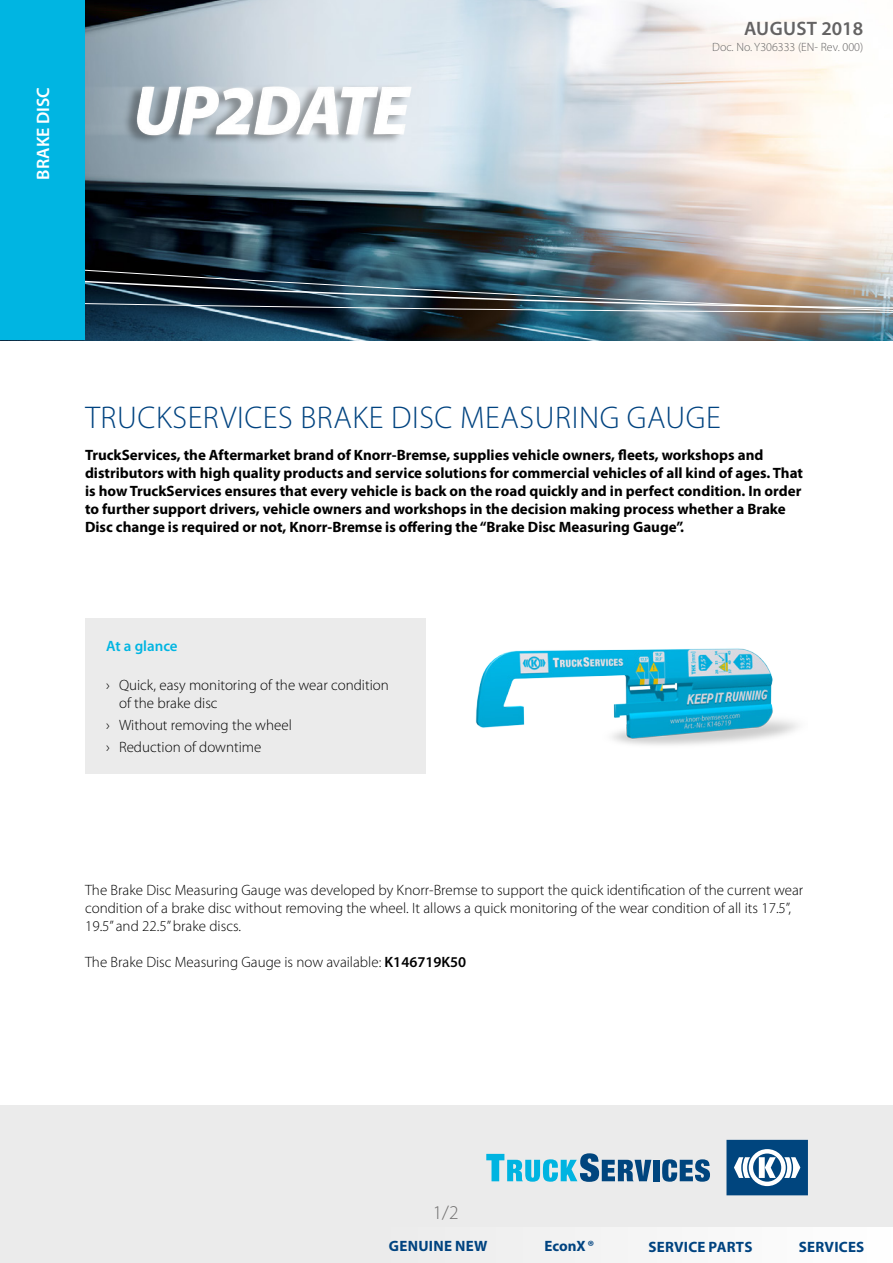
<style>
.page{position:relative;width:893px;height:1263px;background:#fff}
.page>*{position:absolute;margin:0;border:0;box-sizing:border-box;transform-origin:0 0}
.HEADLINE{font:300 31.5px "Myriad Pro";letter-spacing:.02em;color:#004380}
.t1{font:600 19.5px "Myriad Pro";letter-spacing:.01em;color:#646363}
.Page_Number{font:300 19.5px "Myriad Pro";color:#706f6f}
.t2{font:600 18px "Myriad Pro";color:#fff}
.BODY_Text{font:700 15px/18px "Myriad Pro";color:#000}
.BODY_Text-2{font:300 15px/18px "Myriad Pro";color:#000}
.t3{font:700 15px "Myriad Pro";letter-spacing:.015em;color:#004380}
.Light_Blue_Text{font:600 15px "Myriad Pro";color:#00b5e2}
.t4{font:300 12px "Myriad Pro";color:#646363}
.s1{font-weight:600}
</style>
<div class="page">
<div style="left:0;top:1106px;width:893px;height:157px;background:#ebebeb"></div>
<img style="left:85px;top:0;width:808px;height:340px">
<img style="left:85px;top:263px;width:808px;height:50px">
<svg style="left:726px;top:1140px;width:82px;height:56px;background:#42759f"></svg>
<svg style="left:486px;top:1153px;width:165px;height:29px"></svg>
<div style="left:654px;top:1160px;width:6px;height:21px;background:#00457e"></div>
<svg style="left:662px;top:1159px;width:48px;height:23px"></svg>
<div style="left:368px;top:1227px;width:525px;height:35px;background:#f5f5f5"></div>
<img style="left:85px;top:70px;width:327px;height:82px">
<div style="left:0;top:0;width:85px;height:340px;background:#00b5e2"></div>
<img style="left:475px;top:648px;width:323px;height:97px">
<div style="left:85px;top:618px;width:340px;height:155px;background:#ebebeb"></div>
<p class="t2" style="left:32px;top:180px;width:94px;rotate:-90deg">BRAKE DISC</p>
<h2 class="t1" style="left:744px;top:16px;width:121px">AUGUST 2018</h2>
<p class="t4" style="left:712px;top:40px;width:152px">Doc. No. Y306333 (EN- Rev. 000)</p>
<p class="HEADLINE" style="left:85px;top:398px;width:637px">TRUCKSERVICES BRAKE DISC MEASURING GAUGE</p>
<p class="BODY_Text" style="left:85px;top:446px;width:719px">TruckServices, the Aftermarket brand of Knorr-Bremse, supplies vehicle owners, fleets, workshops and distributors with high quality products and service solutions for commercial vehicles of all kind of ages. That is how TruckServices ensures that every vehicle is back on the road quickly and in perfect condition. In order to further support drivers, vehicle owners and workshops in the decision making process whether a Brake Disc change is required or not, Knorr-Bremse is offering the “Brake Disc Measuring Gauge”.</p>
<p class="Light_Blue_Text" style="left:106px;top:636px;width:73px">At a glance</p>
<p class="BODY_Text-2" style="left:119px;top:676px;width:271px;text-indent:-13px">› Quick, easy monitoring of the wear condition of the brake disc</p>
<p class="BODY_Text-2" style="left:106px;top:716px;width:187px">› Without removing the wheel</p>
<p class="BODY_Text-2" style="left:106px;top:738px;width:157px">› Reduction of downtime</p>
<p class="BODY_Text-2" style="left:85px;top:880px;width:720px">The Brake Disc Measuring Gauge was developed by Knorr-Bremse to support the quick identification of the current wear condition of a brake disc without removing the wheel. It allows a quick monitoring of the wear condition of all its 17.5”,<br>19.5” and 22.5” brake discs.</p>
<p class="BODY_Text-2" style="left:85px;top:952px;width:383px">The Brake Disc Measuring Gauge is now available: <span class="s1">K146719K50</span></p>
<p class="Page_Number" style="left:433px;top:1200px;width:27px">1/2</p>
<p class="t3" style="left:389px;top:1236px;width:100px">GENUINE NEW</p>
<p class="t3" style="left:544px;top:1236px;width:51px">EconX®</p>
<p class="t3" style="left:648px;top:1237px;width:106px">SERVICE PARTS</p>
<p class="t3" style="left:799px;top:1237px;width:67px">SERVICES</p>
</div>
